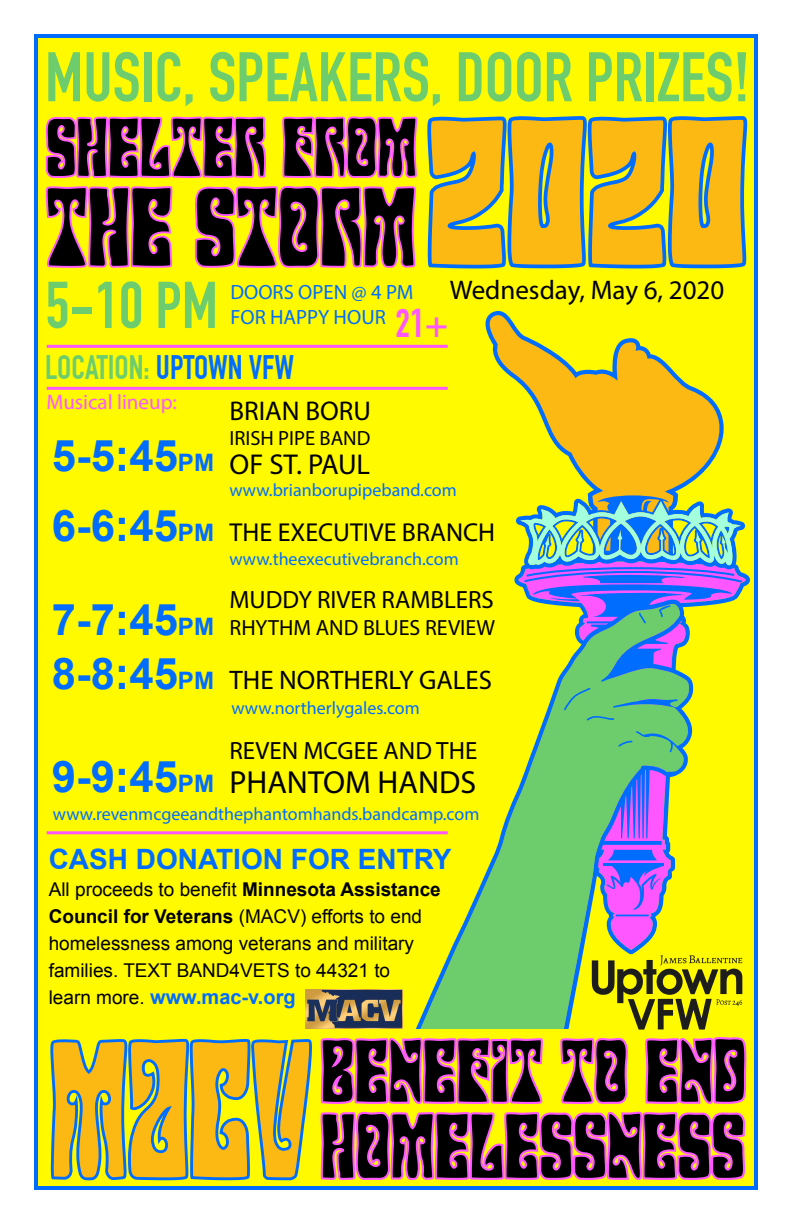
<style>
.page{position:relative;width:792px;height:1224px;background:#fff}
.page>*{position:absolute;margin:0;border:0;box-sizing:border-box;transform-origin:0 0}
.t1{font:248.6px "Hendrix Groove";color:#fdb913;scale:.83 1}
.t2{font:109.9px "Hendrix Groove";color:#000}
.t3{font:90.8px "Hendrix Groove";color:#000}
.t4{font:87.8px "Hendrix Groove";color:#000}
.t5{font:81.9px "Hendrix Groove";color:#000}
.t6{font:700 68.9px "DIN Condensed";color:#6dcd6d}
.t7{font:700 65px "DIN Condensed";color:#6dcd6d}
.t8{font:700 43.6px/93.8px "Arial";color:#006dff}
.t9{font:700 33.3px "DIN Condensed";color:#6dcd6d}
.t10{font:32px "Myriad Pro";color:#000}
.t11{font:28.8px "Myriad Pro";color:#000}
.t12{font:700 28px "Arial";color:#006dff}
.t13{font:27.1px "Myriad Pro";color:#000}
.t14{font:27px "Myriad Pro";color:#000}
.t15{font:26.8px "Myriad Pro";color:#000}
.t16{font:26px "Myriad Pro";color:#000}
.t17{font:25px "Myriad Pro";color:#000}
.t18{font:22px "Myriad Pro";color:#000}
.t19{font:21px "Myriad Pro";color:#ff57ff}
.t20{font:20.7px/24.8px "Myriad Pro";color:#006dff}
.t21{font:20.6px "Myriad Pro";color:#000}
.t22{font:700 20px "Arial";color:#006dff}
.t23{font:19px/27px "Arial";color:#000}
.t24{font:18px "Myriad Pro";color:#006dff}
.s1{font-family:"DIN Condensed";font-weight:700;font-size:39.3px;color:#ff57ff}
.s2{color:#006dff}
.s3{font-size:24px}
.s4{font-weight:700}
.s5{font-weight:400;font-size:19px;color:#000}
.s6{font-size:191px;color:#fdb913}
</style>
<div class="page">
<div style="left:34px;top:34px;width:724px;height:1156px;background:#fffa00;border:4px solid #006dff"></div>
<svg style="left:485px;top:310px;width:239px;height:178px;fill:#fdb913"></svg>
<svg style="left:372px;top:488px;width:378px;height:467px"></svg>
<svg style="left:520px;top:491px;width:222px;height:133px"></svg>
<hr style="left:47px;top:345px;width:401px;height:3px;background:#ff57ff">
<hr style="left:47px;top:387px;width:401px;height:3px;background:#ff57ff">
<hr style="left:47px;top:831px;width:401px;height:3px;background:#ff57ff">
<svg style="left:45px;top:116px;width:221px;height:62px"></svg>
<svg style="left:282px;top:116px;width:136px;height:62px"></svg>
<svg style="left:45px;top:186px;width:128px;height:82px"></svg>
<svg style="left:194px;top:186px;width:222px;height:82px"></svg>
<svg style="left:427px;top:116px;width:321px;height:153px"></svg>
<svg style="left:50px;top:1038px;width:262px;height:143px"></svg>
<svg style="left:320px;top:955px;width:427px;height:225px"></svg>
<img style="left:306px;top:989px;width:97px;height:40px">
<h3 class="t6" style="left:45px;top:37px;width:707px">MUSIC, SPEAKERS, DOOR PRIZES!</h3>
<h3 class="t5" style="left:47px;top:117px;width:373px">SHELTER FROM</h3>
<h2 class="t2" style="left:47px;top:186px;width:372px">THE STORM</h2>
<h1 class="t1" style="left:429px;top:83px;width:388px">2020</h1>
<h3 class="t7" style="left:45px;top:267px;width:174px">5-10 PM</h3>
<h3 class="t14" style="left:450px;top:273px;width:276px">Wednesday, May 6, 2020</h3>
<p class="t20" style="left:230px;top:280px;width:219px">DOORS OPEN @ 4 PM<br>FOR HAPPY HOUR <span class="s1">21+</span></p>
<h3 class="t9" style="left:45px;top:348px;width:251px">LOCATION: <span class="s2">UPTOWN VFW</span></h3>
<p class="t19" style="left:46px;top:389px;width:132px">Musical lineup:</p>
<h3 class="t8" style="left:52px;top:410px;width:164px">5-5:45<span class="s3">PM</span></h3>
<h3 class="t8" style="left:52px;top:480px;width:164px">6-6:45<span class="s3">PM<br></span>7-7:45<span class="s3">PM</span></h3>
<h3 class="t8" style="left:52px;top:628px;width:164px">8-8:45<span class="s3">PM</span></h3>
<h3 class="t8" style="left:52px;top:732px;width:164px">9-9:45<span class="s3">PM</span></h3>
<h3 class="t13" style="left:230px;top:395px;width:143px">BRIAN BORU</h3>
<p class="t21" style="left:230px;top:425px;width:143px">IRISH PIPE BAND</p>
<h3 class="t11" style="left:230px;top:446px;width:142px">OF ST. PAUL</h3>
<p class="t24" style="left:230px;top:479px;width:229px">www.brianborupipeband.com</p>
<h3 class="t16" style="left:230px;top:516px;width:267px">THE EXECUTIVE BRANCH</h3>
<p class="t24" style="left:230px;top:548px;width:231px">www.theexecutivebranch.com</p>
<h3 class="t17" style="left:230px;top:585px;width:266px">MUDDY RIVER RAMBLERS</h3>
<p class="t18" style="left:230px;top:614px;width:267px">RHYTHM AND BLUES REVIEW</p>
<h3 class="t15" style="left:230px;top:663px;width:264px">THE NORTHERLY GALES</h3>
<p class="t24" style="left:232px;top:697px;width:190px">www.northerlygales.com</p>
<h3 class="t17" style="left:230px;top:735px;width:249px">REVEN MCGEE AND THE</h3>
<h3 class="t10" style="left:230px;top:763px;width:248px">PHANTOM HANDS</h3>
<p class="t24" style="left:53px;top:803px;width:428px">www.revenmcgeeandthephantomhands.bandcamp.com</p>
<h3 class="t12" style="left:49px;top:841px;width:404px">CASH DONATION FOR ENTRY</h3>
<p class="t23" style="left:49px;top:876px;width:394px">All proceeds to benefit <span class="s4">Minnesota Assistance Council for Veterans</span> (MACV) efforts to end homelessness among veterans and military families. TEXT BAND4VETS to 44321 to</p>
<p class="t22" style="left:49px;top:984px;width:248px"><span class="s5">learn more.</span> www.mac-v.org</p>
<h3 class="t4" style="left:52px;top:1038px;width:697px"><span class="s6">MACV</span>BENEFIT TO END</h3>
<h3 class="t3" style="left:322px;top:1112px;width:426px">HOMELESSNESS</h3>
</div>
